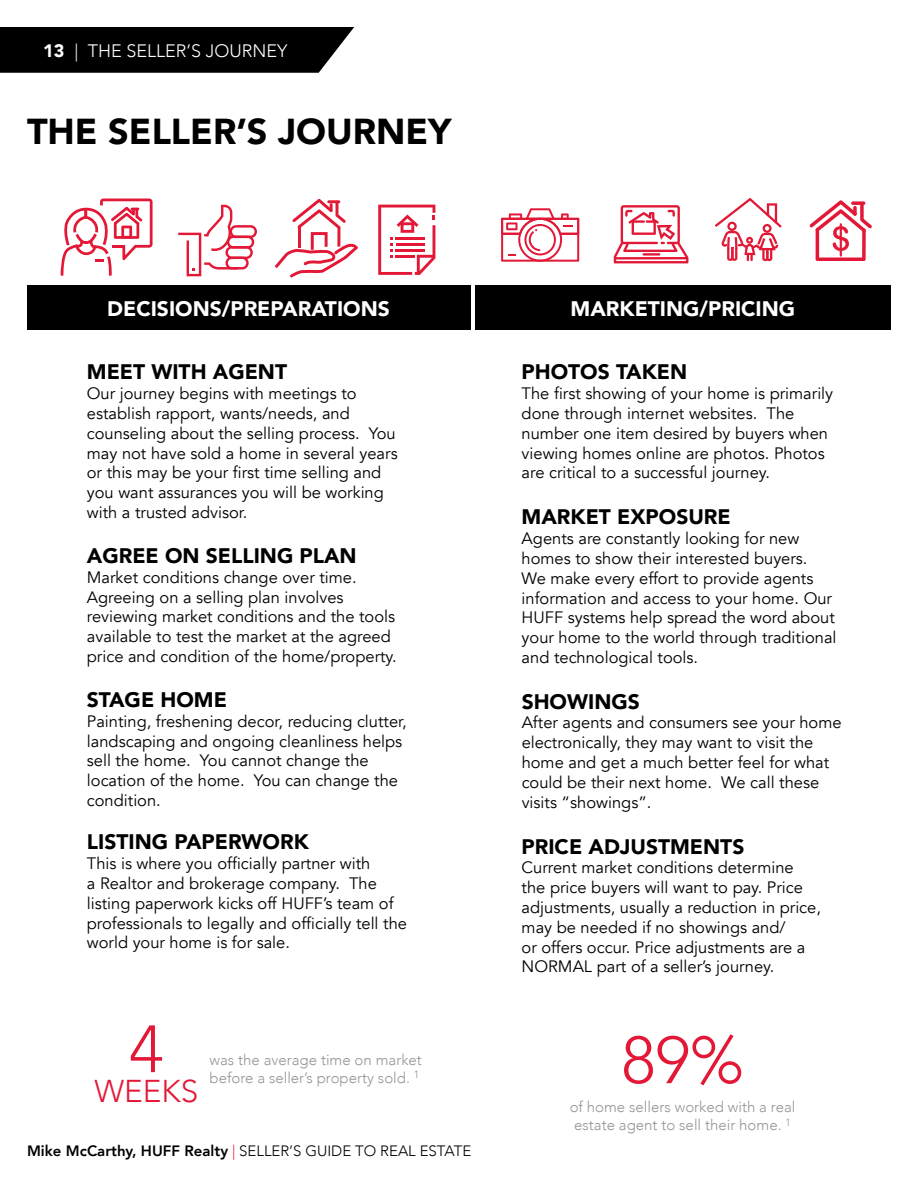
<style>
.page{position:relative;width:918px;height:1188px;background:#fff}
.page>*{position:absolute;margin:0;border:0;box-sizing:border-box;transform-origin:0 0}
.t1{font:300 66px "Avenir";color:#e31837}
.t2{font:900 36px "Avenir";color:#000}
.t3{font:300 31.5px "Avenir";color:#e31837}
.t4{font:900 21px "Avenir";color:#000}
.t5{font:900 21px "Avenir";color:#fff}
.t6{font:300 18px "Avenir";color:#fff}
.t7{font:16.5px/19.8px "Avenir";color:#000}
.t8{font:300 15px/18px "Avenir";color:#939598}
.t9{font:300 15px "Avenir";color:#000}
.s1{font-weight:900}
.s2{font-weight:800}
.s3{color:#e31837}
</style>
<div class="page">
<div style="left:0;top:27px;width:354px;height:46px;background:#000"></div>
<div style="left:27px;top:286px;width:443px;height:44px;background:#000"></div>
<div style="left:476px;top:286px;width:415px;height:44px;background:#000"></div>
<svg style="left:61px;top:199px;width:92px;height:77px"></svg>
<svg style="left:178px;top:205px;width:79px;height:71px"></svg>
<svg style="left:275px;top:199px;width:83px;height:78px"></svg>
<svg style="left:378px;top:205px;width:58px;height:70px"></svg>
<svg style="left:501px;top:208px;width:78px;height:54px"></svg>
<svg style="left:614px;top:205px;width:74px;height:58px"></svg>
<svg style="left:715px;top:198px;width:67px;height:63px"></svg>
<svg style="left:809px;top:200px;width:63px;height:61px"></svg>
<p class="t6" style="left:43px;top:40px;width:246px"><span class="s1">13</span> | THE SELLER’S JOURNEY</p>
<h2 class="t2" style="left:27px;top:101px;width:426px">THE SELLER’S JOURNEY</h2>
<p class="t5" style="left:107px;top:291px;width:284px">DECISIONS/PREPARATIONS</p>
<p class="t5" style="left:571px;top:291px;width:226px">MARKETING/PRICING</p>
<p class="t4" style="left:87px;top:354px;width:202px">MEET WITH AGENT</p>
<p class="t7" style="left:87px;top:384px;width:312px">Our journey begins with meetings to establish rapport, wants/needs, and counseling about the selling process. You may not have sold a home in several years or this may be your first time selling and you want assurances you will be working with a trusted advisor.</p>
<p class="t4" style="left:87px;top:538px;width:271px">AGREE ON SELLING PLAN</p>
<p class="t7" style="left:87px;top:567px;width:311px">Market conditions change over time.<br>Agreeing on a selling plan involves reviewing market conditions and the tools available to test the market at the agreed price and condition of the home/property.</p>
<p class="t4" style="left:87px;top:682px;width:141px">STAGE HOME</p>
<p class="t7" style="left:87px;top:712px;width:321px">Painting, freshening decor, reducing clutter, landscaping and ongoing cleanliness helps sell the home. You cannot change the location of the home. You can change the condition.</p>
<p class="t4" style="left:87px;top:824px;width:224px">LISTING PAPERWORK</p>
<p class="t7" style="left:87px;top:854px;width:322px">This is where you officially partner with<br>a Realtor and brokerage company. The listing paperwork kicks off HUFF’s team of professionals to legally and officially tell the world your home is for sale.</p>
<h1 class="t1" style="left:129px;top:1010px;width:36px">4</h1>
<h3 class="t3" style="left:95px;top:1073px;width:105px">WEEKS</h3>
<p class="t8" style="left:210px;top:1050px;width:214px">was the average time on market before a seller’s property sold. <sup>1</sup></p>
<p class="t9" style="left:27px;top:1142px;width:446px"><span class="s2">Mike McCarthy, HUFF Realty</span> <span class="s3">|</span> SELLER’S GUIDE TO REAL ESTATE</p>
<p class="t4" style="left:522px;top:354px;width:167px">PHOTOS TAKEN</p>
<p class="t7" style="left:522px;top:384px;width:313px">The first showing of your home is primarily done through internet websites. The number one item desired by buyers when viewing homes online are photos. Photos are critical to a successful journey.</p>
<p class="t4" style="left:522px;top:499px;width:211px">MARKET EXPOSURE</p>
<p class="t7" style="left:522px;top:529px;width:316px">Agents are constantly looking for new homes to show their interested buyers.<br>We make every effort to provide agents information and access to your home. Our HUFF systems help spread the word about your home to the world through traditional and technological tools.</p>
<p class="t4" style="left:522px;top:683px;width:120px">SHOWINGS</p>
<p class="t7" style="left:522px;top:713px;width:321px">After agents and consumers see your home electronically, they may want to visit the home and get a much better feel for what could be their next home. We call these visits “showings”.</p>
<p class="t4" style="left:522px;top:828px;width:224px">PRICE ADJUSTMENTS</p>
<p class="t7" style="left:522px;top:858px;width:301px">Current market conditions determine the price buyers will want to pay. Price adjustments, usually a reduction in price, may be needed if no showings and/<br>or offers occur. Price adjustments are a NORMAL part of a seller’s journey.</p>
<h1 class="t1" style="left:621px;top:1021px;width:124px">89%</h1>
<p class="t8" style="left:570px;top:1098px;width:227px;text-align:center">of home sellers worked with a real estate agent to sell their home. <sup>1</sup></p>
</div>
